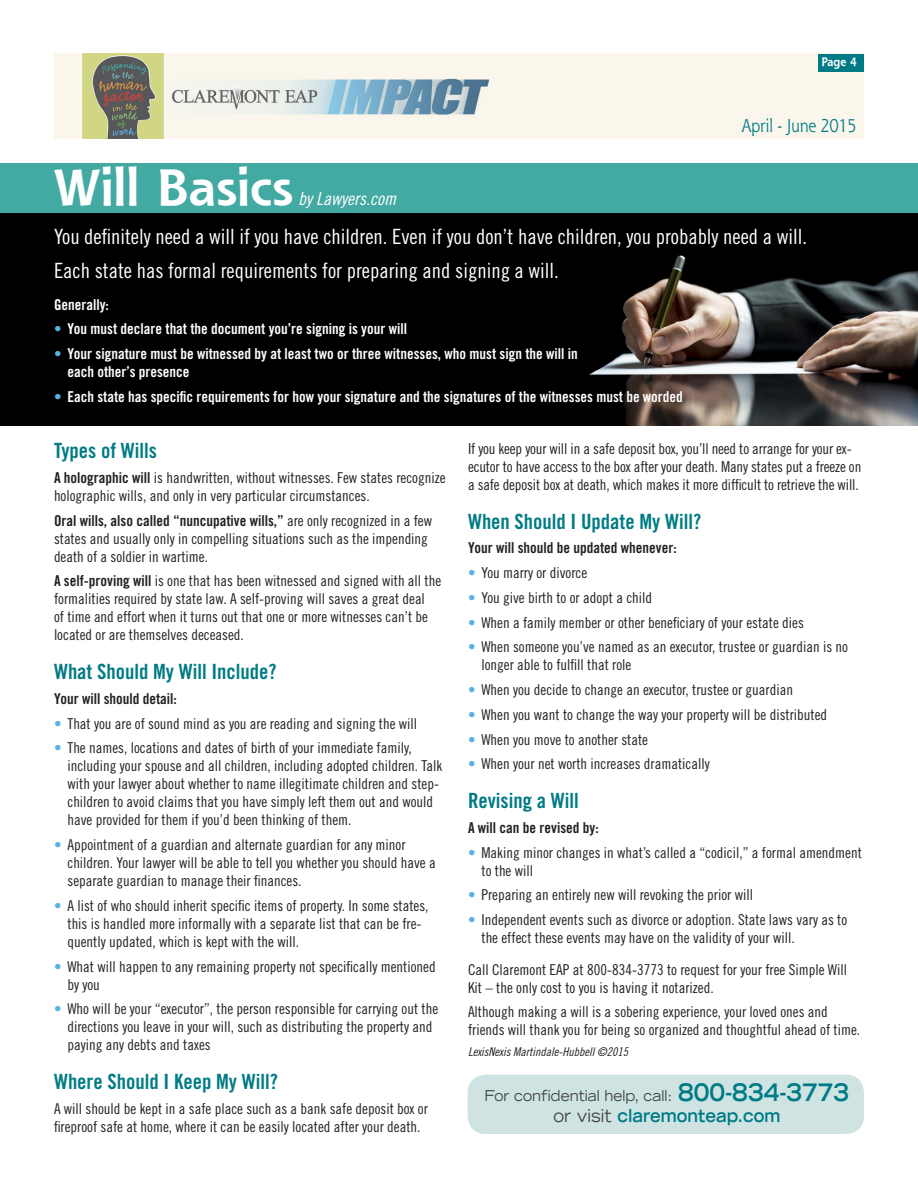
<style>
.page{position:relative;width:918px;height:1188px;background:#fff}
.page>*{position:absolute;margin:0;border:0;box-sizing:border-box;transform-origin:0 0}
.t1{font:700 49.5px "Shannon";color:#fff}
.t2{font:21px "Trade Gothic Cond Eighteen";color:#fff}
.t3{font:21px "Trade Gothic Bold Cond Twenty";color:#007b85}
.t4{font:18px "Shannon Std";letter-spacing:-.025em;color:#007b85;scale:.9 1}
.t5{font:18px "Trade Gothic Cond Eighteen Obl";color:#fff}
.t6{font:700 expanded 17.7px "Trade Gothic LH";color:#007b85;scale:.9 1}
.t7{font:15px/18px "Trade Gothic Cond Eighteen";color:#231f20}
.t8{font:15px/18px "Trade Gothic Bold Cond Twenty";color:#fff}
.t9{font:15px "Trade Gothic Bold Cond Twenty";color:#231f20}
.t10{font:expanded 15px "Trade Gothic LH";color:#454647;scale:.9 1}
.t11{font:12px "Trade Gothic Cond Eighteen Obl";color:#231f20}
.t12{font:700 12px "Shannon";color:#fff;scale:.9 1}
.s1{color:#5bb1e3}
.s2{font-family:"Trade Gothic Bold Cond Twenty"}
.s3{font-weight:700;font-size:24.15px;color:#007b85}
.s4{font-weight:400;color:#454647}
</style>
<div class="page">
<img style="left:0;top:213px;width:918px;height:212px">
<img style="left:54px;top:54px;width:810px;height:85px">
<div style="left:819px;top:54px;width:45px;height:18px;background:#007b85"></div>
<div style="left:468px;top:1075px;width:396px;height:59px;background:#cfe4e2;border-radius:18px"></div>
<div style="left:0;top:163px;width:918px;height:50px;background:#42a9a3"></div>
<p class="t12" style="left:822px;top:55px;width:41px">Page 4</p>
<p class="t1" style="left:54px;top:158px;width:241px">Will Basics</p>
<p class="t5" style="left:298px;top:188px;width:99px">by Lawyers.com</p>
<p class="t4" style="left:741px;top:114px;width:129px">April - June 2015</p>
<p class="t2" style="left:54px;top:224px;width:755px">You definitely need a will if you have children. Even if you don’t have children, you probably need a will.</p>
<p class="t2" style="left:54px;top:258px;width:506px">Each state has formal requirements for preparing and signing a will.</p>
<p class="t8" style="left:54px;top:295px;width:56px">Generally:</p>
<p class="t8" style="left:54px;top:320px;width:355px"><span class="s1">•</span> You must declare that the document you’re signing is your will</p>
<p class="t8" style="left:68px;top:345px;width:512px;text-indent:-14px"><span class="s1">•</span> Your signature must be witnessed by at least two or three witnesses, who must sign the will in each other’s presence</p>
<p class="t8" style="left:54px;top:387px;width:630px"><span class="s1">•</span> Each state has specific requirements for how your signature and the signatures of the witnesses must be worded</p>
<p class="t3" style="left:54px;top:438px;width:105px">Types of Wills</p>
<p class="t7" style="left:54px;top:468px;width:393px"><span class="s2">A holographic will</span> is handwritten, without witnesses. Few states recognize holographic wills, and only in very particular circumstances.</p>
<p class="t7" style="left:54px;top:511px;width:380px"><span class="s2">Oral wills, also called “nuncupative wills,”</span> are only recognized in a few states and usually only in compelling situations such as the impending death of a soldier in wartime.</p>
<p class="t7" style="left:54px;top:572px;width:389px"><span class="s2">A self-proving will</span> is one that has been witnessed and signed with all the formalities required by state law. A self-proving will saves a great deal<br>of time and effort when it turns out that one or more witnesses can’t be located or are themselves deceased.</p>
<p class="t3" style="left:54px;top:659px;width:224px">What Should My Will Include?</p>
<p class="t9" style="left:54px;top:689px;width:124px">Your will should detail:</p>
<p class="t7" style="left:54px;top:714px;width:365px"><span class="s1">•</span> That you are of sound mind as you are reading and signing the will</p>
<p class="t7" style="left:68px;top:739px;width:376px;text-indent:-14px"><span class="s1">•</span> The names, locations and dates of birth of your immediate family, including your spouse and all children, including adopted children. Talk with your lawyer about whether to name illegitimate children and step&shy;children to avoid claims that you have simply left them out and would have provided for them if you’d been thinking of them.</p>
<p class="t7" style="left:68px;top:836px;width:370px;text-indent:-14px"><span class="s1">•</span> Appointment of a guardian and alternate guardian for any minor children. Your lawyer will be able to tell you whether you should have a separate guardian to manage their finances.</p>
<p class="t7" style="left:68px;top:896px;width:363px;text-indent:-14px"><span class="s1">•</span> A list of who should inherit specific items of property. In some states, this is handled more informally with a separate list that can be fre&shy;quently updated, which is kept with the will.</p>
<p class="t7" style="left:68px;top:957px;width:370px;text-indent:-14px"><span class="s1">•</span> What will happen to any remaining property not specifically mentioned by you</p>
<p class="t7" style="left:68px;top:1000px;width:372px;text-indent:-14px"><span class="s1">•</span> Who will be your “executor”, the person responsible for carrying out the directions you leave in your will, such as distributing the property and paying any debts and taxes</p>
<p class="t3" style="left:54px;top:1069px;width:225px">Where Should I Keep My Will?</p>
<p class="t7" style="left:54px;top:1099px;width:375px">A will should be kept in a safe place such as a bank safe deposit box or fireproof safe at home, where it can be easily located after your death.</p>
<p class="t7" style="left:468px;top:439px;width:395px">If you keep your will in a safe deposit box, you’ll need to arrange for your ex&shy;ecutor to have access to the box after your death. Many states put a freeze on a safe deposit box at death, which makes it more difficult to retrieve the will.</p>
<p class="t3" style="left:468px;top:508px;width:235px">When Should I Update My Will?</p>
<p class="t9" style="left:468px;top:539px;width:210px">Your will should be updated whenever:</p>
<p class="t7" style="left:468px;top:564px;width:121px"><span class="s1">•</span> You marry or divorce</p>
<p class="t7" style="left:468px;top:588px;width:186px"><span class="s1">•</span> You give birth to or adopt a child</p>
<p class="t7" style="left:468px;top:613px;width:337px"><span class="s1">•</span> When a family member or other beneficiary of your estate dies</p>
<p class="t7" style="left:482px;top:638px;width:368px;text-indent:-14px"><span class="s1">•</span> When someone you’ve named as an executor, trustee or guardian is no longer able to fulfill that role</p>
<p class="t7" style="left:468px;top:681px;width:327px"><span class="s1">•</span> When you decide to change an executor, trustee or guardian</p>
<p class="t7" style="left:468px;top:705px;width:361px"><span class="s1">•</span> When you want to change the way your property will be distributed</p>
<p class="t7" style="left:468px;top:730px;width:182px"><span class="s1">•</span> When you move to another state</p>
<p class="t7" style="left:468px;top:755px;width:243px"><span class="s1">•</span> When your net worth increases dramatically</p>
<p class="t3" style="left:468px;top:788px;width:112px">Revising a Will</p>
<p class="t9" style="left:468px;top:818px;width:132px">A will can be revised by:</p>
<p class="t7" style="left:482px;top:843px;width:382px;text-indent:-14px"><span class="s1">•</span> Making minor changes in what’s called a “codicil,” a formal amendment to the will</p>
<p class="t7" style="left:468px;top:886px;width:287px"><span class="s1">•</span> Preparing an entirely new will revoking the prior will</p>
<p class="t7" style="left:482px;top:911px;width:367px;text-indent:-14px"><span class="s1">•</span> Independent events such as divorce or adoption. State laws vary as to the effect these events may have on the validity of your will.</p>
<p class="t7" style="left:468px;top:960px;width:381px">Call Claremont EAP at 800-834-3773 to request for your free Simple Will<br>Kit – the only cost to you is having it notarized.</p>
<p class="t7" style="left:468px;top:1003px;width:394px">Although making a will is a sobering experience, your loved ones and friends will thank you for being so organized and thoughtful ahead of time.</p>
<p class="t11" style="left:468px;top:1045px;width:162px">LexisNexis Martindale-Hubbell ©2015</p>
<p class="t10" style="left:485px;top:1086px;width:407px">For confidential help, call: <span class="s3">800-834-3773</span></p>
<p class="t6" style="left:553px;top:1104px;width:254px"><span class="s4">or visit</span> claremonteap.com</p>
</div>
